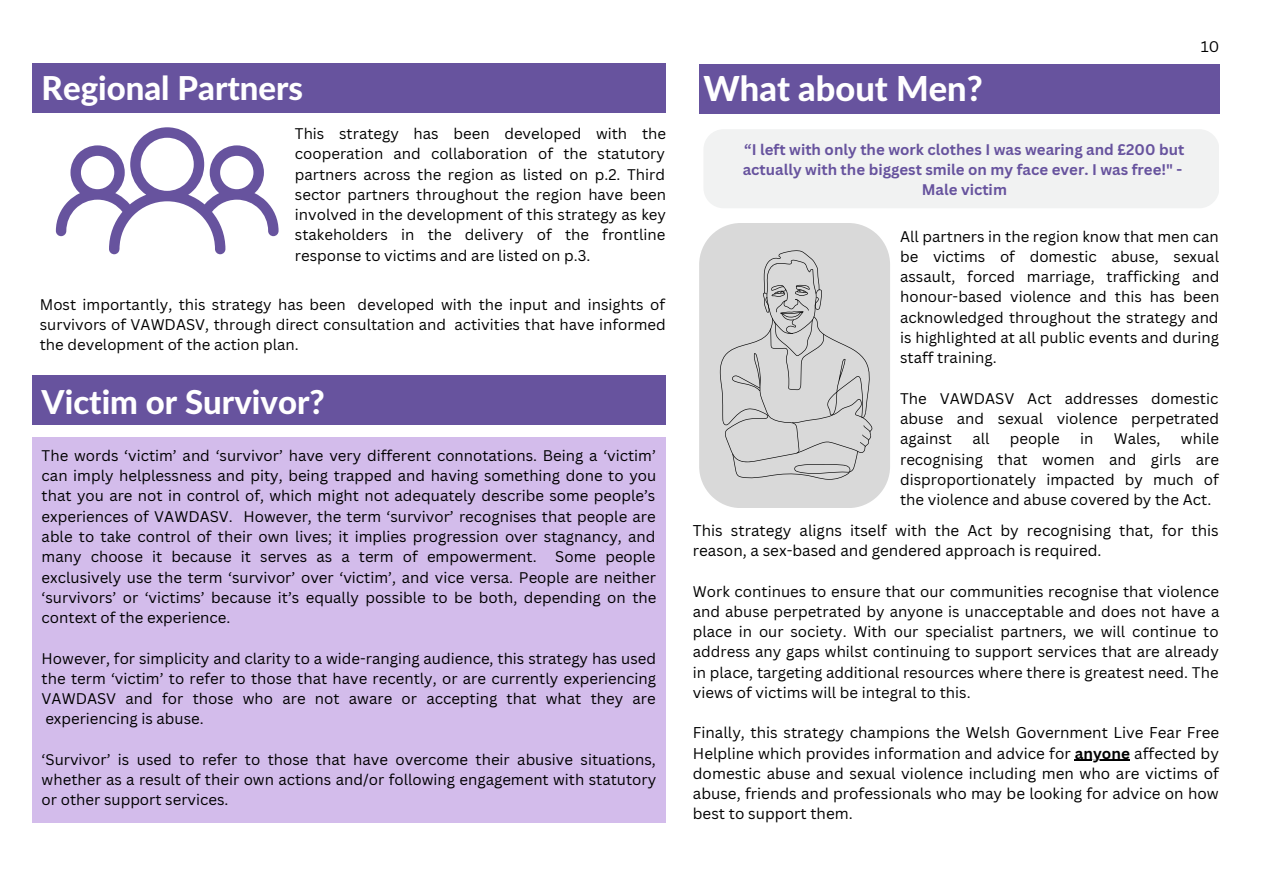
<style>
.page{position:relative;width:1263px;height:894px;background:#fff}
.page>*{position:absolute;margin:0;border:0;box-sizing:border-box;transform-origin:0 0}
.t1{font:800 34.5px "Lato Latin";color:#fff}
.t2{font:800 33px "Lato Latin";color:#fff}
.t3{font:15.15px/20.2px "Canva Sans";color:#000}
.t4{font:15px/20.2px "Canva Sans";color:#000;text-align:justify}
.t5{font:700 15px/20.2px "Canva Sans";color:#67539e;text-align:center}
.s1{font-weight:700}
</style>
<div class="page">
<div style="left:32px;top:437px;width:634px;height:385px;background:#d3bceb"></div>
<svg style="left:56px;top:127px;width:223px;height:127px"></svg>
<div style="left:32px;top:374px;width:634px;height:50px;background:#67539e"></div>
<div style="left:32px;top:63px;width:634px;height:50px;background:#67539e"></div>
<svg style="left:699px;top:223px;width:191px;height:284px;fill:#d9d9d9"></svg>
<svg style="left:720px;top:250px;width:153px;height:229px"></svg>
<hr style="left:1075px;top:759px;width:55px;height:1px;background:#000">
<div style="left:699px;top:64px;width:520px;height:50px;background:#67539e"></div>
<div style="left:703px;top:129px;width:516px;height:79px;background:#f1f2f2;border-radius:20px"></div>
<h2 class="t2" style="left:42px;top:73px;width:263px">Regional Partners</h2>
<p class="t4" style="left:295px;top:123px;width:373px">This strategy has been developed with the cooperation and collaboration of the statutory partners across the region as listed on p.2. Third sector partners throughout the region have been involved in the development of this strategy as key stakeholders in the delivery of the frontline response to victims and are listed on p.3.</p>
<p class="t4" style="left:40px;top:294px;width:627px">Most importantly, this strategy has been developed with the input and insights of survivors of VAWDASV, through direct consultation and activities that have informed the development of the action plan.</p>
<h2 class="t2" style="left:42px;top:387px;width:285px">Victim or Survivor?</h2>
<p class="t4" style="left:42px;top:445px;width:616px">The words ‘victim’ and ‘survivor’ have very different connotations. Being a ‘victim’ can imply helplessness and pity, being trapped and having something done to you that you are not in control of, which might not adequately describe some people’s experiences of VAWDASV. However, the term ‘survivor’ recognises that people are able to take control of their own lives; it implies progression over stagnancy, and many choose it because it serves as a term of empowerment. Some people exclusively use the term ‘survivor’ over ‘victim’, and vice versa. People are neither ‘survivors’ or ‘victims’ because it’s equally possible to be both, depending on the context of the experience.</p>
<p class="t4" style="left:42px;top:647px;width:616px">However, for simplicity and clarity to a wide-ranging audience, this strategy has used the term ‘victim’ to refer to those that have recently, or are currently experiencing VAWDASV and for those who are not aware or accepting that what they are experiencing is abuse.</p>
<p class="t4" style="left:42px;top:748px;width:616px">‘Survivor’ is used to refer to those that have overcome their abusive situations, whether as a result of their own actions and/or following engagement with statutory or other support services.</p>
<h1 class="t1" style="left:703px;top:73px;width:281px">What about Men?</h1>
<p class="t5" style="left:743px;top:139px;width:443px">“I left with only the work clothes I was wearing and £200 but actually with the biggest smile on my face ever. I was free!" -<br>Male victim</p>
<p class="t4" style="left:1201px;top:36px;width:20px">10</p>
<p class="t4" style="left:900px;top:226px;width:321px">All partners in the region know that men can be victims of domestic abuse, sexual assault, forced marriage, trafficking and honour-based violence and this has been acknowledged throughout the strategy and is highlighted at all public events and during staff training.</p>
<p class="t4" style="left:900px;top:387px;width:320px">The VAWDASV Act addresses domestic abuse and sexual violence perpetrated against</p>
<p class="t4" style="left:900px;top:428px;width:320px;text-indent:281px">while recognising that women and girls are disproportionately impacted by much of the violence and abuse covered by the Act.</p>
<p class="t3" style="left:693px;top:519px;width:527px">This strategy aligns itself with the Act by recognising that, for this reason, a sex-based and gendered approach is required.</p>
<p class="t4" style="left:693px;top:580px;width:528px">Work continues to ensure that our communities recognise that violence and abuse perpetrated by anyone is unacceptable and does not have a place in our society. With our specialist partners, we will continue to address any gaps whilst continuing to support services that are already in place, targeting additional resources where there is greatest need. The views of victims will be integral to this.</p>
<p class="t3" style="left:693px;top:722px;width:528px;text-align:justify">Finally, this strategy champions the Welsh Government Live Fear Free Helpline which provides information and advice for <span class="s1">anyone</span> affected by domestic abuse and sexual violence including men who are victims of abuse, friends and professionals who may be looking for advice on how best to support them.</p>
<p class="t4" style="left:972px;top:428px;width:19px">all</p>
<p class="t4" style="left:1010px;top:428px;width:52px">people</p>
<p class="t4" style="left:1080px;top:428px;width:15px">in</p>
<p class="t4" style="left:1114px;top:428px;width:48px">Wales,</p>
</div>
